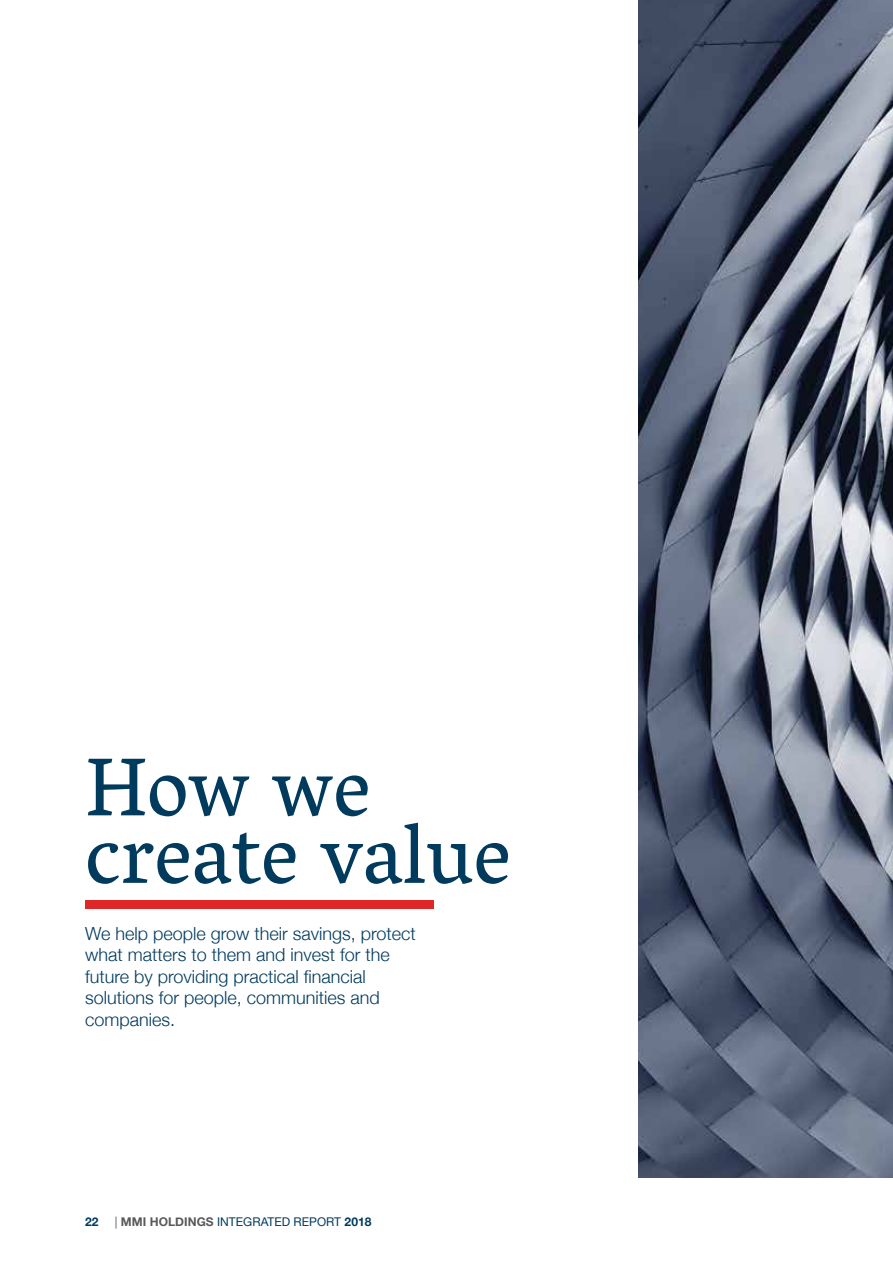
<style>
.page{position:relative;width:893px;height:1263px;background:#fff}
.page>*{position:absolute;margin:0;border:0;box-sizing:border-box;transform-origin:0 0}
.t1{font:83.7px/67.5px "Vesper Libre";color:#003a5d}
.t2{font:300 18px/21.6px "Helvetica Neue";color:#003a5d}
.t3{font:12px "Helvetica Neue";letter-spacing:.005em;color:#003a5d}
.t4{font:700 12px "Helvetica Neue";color:#003a5d}
.s1{color:#58595b}
.s2{font-weight:700;color:#58595b}
.s3{font-weight:700}
</style>
<div class="page">
<img style="left:638px;top:0;width:255px;height:1178px">
<div style="left:85px;top:900px;width:349px;height:9px;background:#de2726"></div>
<h1 class="t1" style="left:85px;top:753px;width:428px">How we create value</h1>
<p class="t2" style="left:85px;top:921px;width:332px">We help people grow their savings, protect what matters to them and invest for the future by providing practical financial solutions for people, communities and companies.</p>
<p class="t4" style="left:85px;top:1212px;width:15px">22</p>
<p class="t3" style="left:115px;top:1213px;width:258px"><span class="s1">|</span> <span class="s2">MMI HOLDINGS</span> INTEGRATED REPORT <span class="s3">2018</span></p>
</div>
